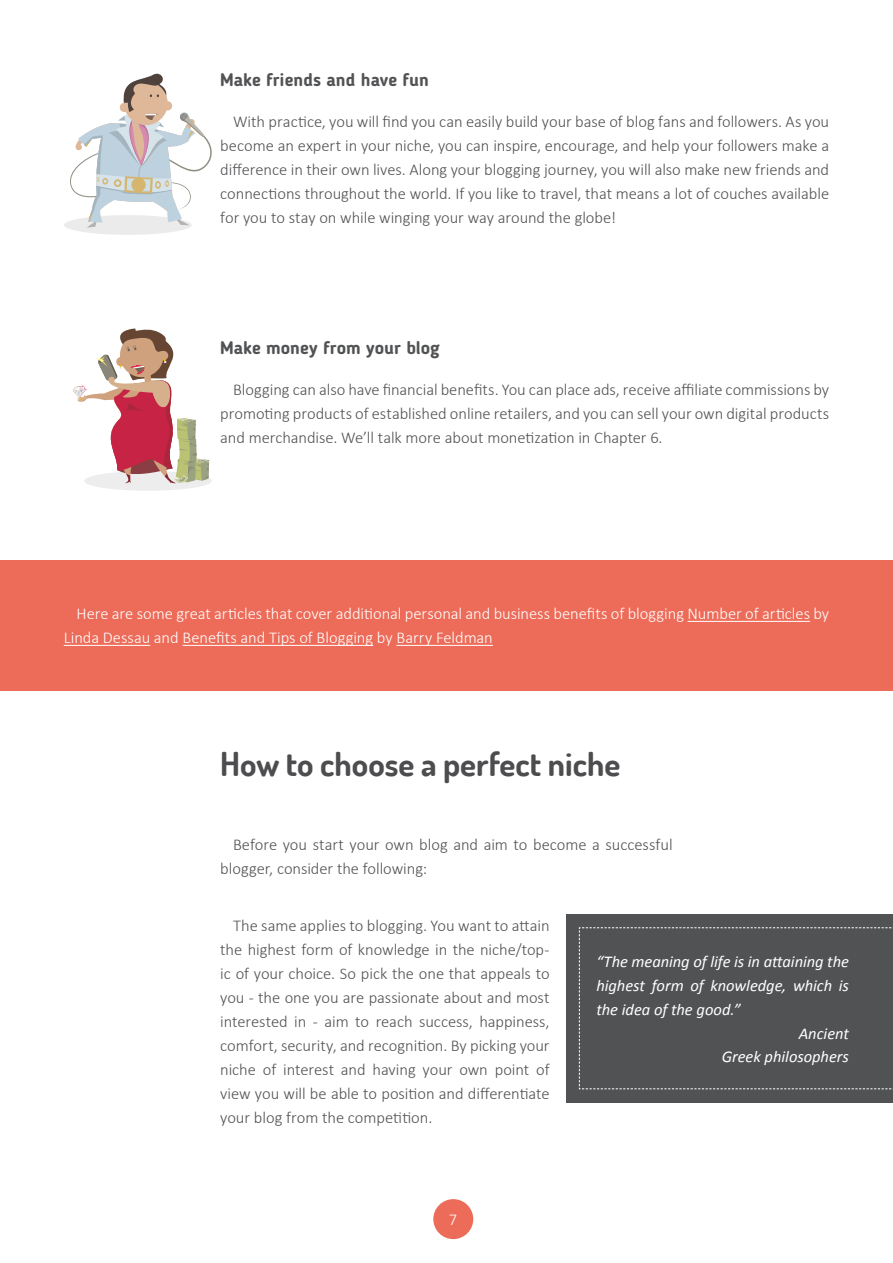
<style>
.page{position:relative;width:893px;height:1263px;background:#fff}
.page>*{position:absolute;margin:0;border:0;box-sizing:border-box;transform-origin:0 0}
.t1{font:700 33px "Dosis";color:#4d4d4f}
.t2{font:700 18px "Blogger Sans";color:#515254}
.t3{font:300 16.5px/24px "Calibri";letter-spacing:-.005em;color:#515254;text-align:justify}
.t4{font:300 16.5px/24px "Calibri";letter-spacing:-.005em;color:#fff}
.t5{font:italic 16.5px "Calibri";letter-spacing:-.005em;color:#fff}
</style>
<div class="page">
<div style="left:433px;top:1199px;width:40px;height:40px;background:#ed6c59;border-radius:50%"></div>
<div style="left:0;top:560px;width:893px;height:130px;background:#ed6c59"></div>
<div style="left:567px;top:914px;width:326px;height:189px;background:#515254"></div>
<svg style="left:579px;top:927px;width:314px;height:162px"></svg>
<hr style="left:688px;top:621px;width:122px;height:1px;background:#fff">
<hr style="left:64px;top:645px;width:86px;height:1px;background:#fff">
<hr style="left:182px;top:645px;width:191px;height:1px;background:#fff">
<hr style="left:396px;top:645px;width:97px;height:1px;background:#fff">
<div style="left:64px;top:215px;width:128px;height:20px;background:#ebebeb;border-radius:50%"></div>
<svg style="left:70px;top:73px;width:142px;height:155px"></svg>
<div style="left:84px;top:471px;width:128px;height:20px;background:#ededed;border-radius:50%"></div>
<svg style="left:73px;top:328px;width:137px;height:155px"></svg>
<p class="t2" style="left:220px;top:68px;width:210px">Make friends and have fun</p>
<p class="t3" style="left:220px;top:109px;width:610px;text-indent:13px">With practice, you will find you can easily build your base of blog fans and followers. As you become an expert in your niche, you can inspire, encourage, and help your followers make a difference in their own lives. Along your blogging journey, you will also make new friends and connections throughout the world. If you like to travel, that means a lot of couches available for you to stay on while winging your way around the globe!</p>
<p class="t2" style="left:220px;top:337px;width:221px">Make money from your blog</p>
<p class="t3" style="left:220px;top:377px;width:610px;text-indent:13px">Blogging can also have financial benefits. You can place ads, receive affiliate commissions by promoting products of established online retailers, and you can sell your own digital products and merchandise. We’ll talk more about monetization in Chapter 6.</p>
<p class="t4" style="left:64px;top:602px;width:767px;text-indent:13px">Here are some great articles that cover additional personal and business benefits of blogging Number of articles by<br>Linda Dessau and Benefits and Tips of Blogging by Barry Feldman</p>
<h1 class="t1" style="left:220px;top:742px;width:402px">How to choose a perfect niche</h1>
<p class="t3" style="left:220px;top:832px;width:454px;text-indent:13px">Before you start your own blog and aim to become a successful blogger, consider the following:</p>
<p class="t3" style="left:220px;top:913px;width:331px;text-indent:13px">The same applies to blogging. You want to attain the highest form of knowledge in the niche/top&shy;ic of your choice. So pick the one that appeals to you - the one you are passionate about and most interested in - aim to reach success, happiness, comfort, security, and recognition. By picking your niche of interest and having your own point of view you will be able to position and differentiate your blog from the competition.</p>
<p class="t4" style="left:449px;top:1208px;width:10px">7</p>
<p class="t5" style="left:596px;top:950px;width:254px">“The meaning of life is in attaining the</p>
<p class="t5" style="left:596px;top:974px;width:254px">highest form of knowledge, which is</p>
<p class="t5" style="left:596px;top:998px;width:146px">the idea of the good.”</p>
<p class="t5" style="left:799px;top:1022px;width:52px">Ancient</p>
<p class="t5" style="left:722px;top:1045px;width:129px">Greek philosophers</p>
</div>
